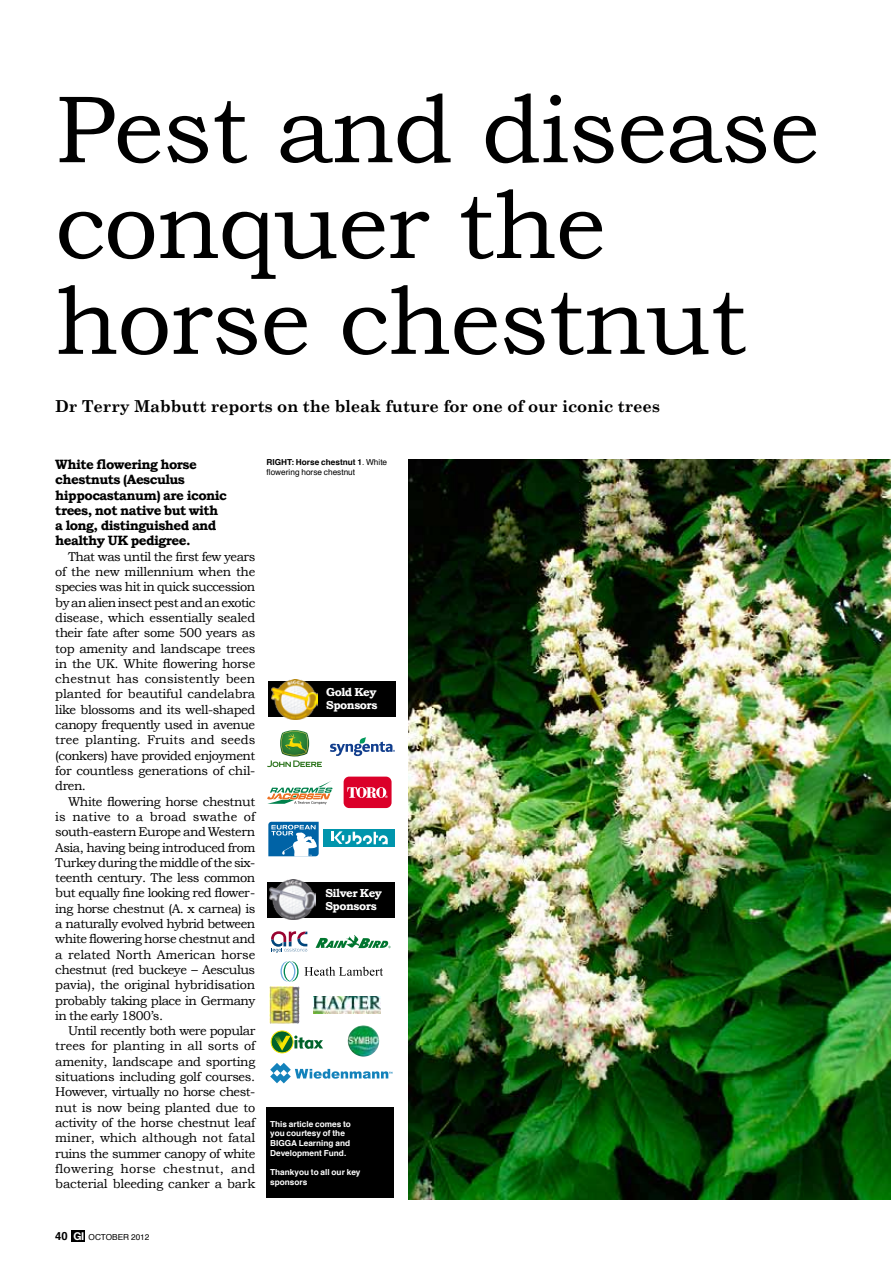
<style>
.page{position:relative;width:891px;height:1263px;background:#fff}
.page>*{position:absolute;margin:0;border:0;box-sizing:border-box;transform-origin:0 0}
.t1{font:95.85px/95.8px "Bookman Old Style";letter-spacing:-.01em;color:#000}
.t2{font:700 16.5px "Century Schoolbook";letter-spacing:-.01em;color:#000}
.t3{font:700 13.5px/15.3px "Bookman Old Style";letter-spacing:-.04em;color:#000}
.t4{font:12.75px "Bookman Old Style";letter-spacing:-.035em;color:#000}
.t5{font:12.75px "Bookman Old Style";letter-spacing:-.015em;color:#000}
.t6{font:12.75px "Bookman Old Style";letter-spacing:-.005em;color:#000}
.t7{font:12.75px "Bookman Old Style";color:#000}
.t8{font:12.75px "Bookman Old Style";letter-spacing:-.01em;color:#000}
.t9{font:12.75px "Bookman Old Style";letter-spacing:.015em;color:#000}
.t10{font:12.75px "Bookman Old Style";letter-spacing:.01em;color:#000}
.t11{font:700 11.55px/13px "Bookman Old Style";letter-spacing:-.04em;color:#fff}
.t12{font:700 8.25px/9.8px "Helvetica";color:#fff}
.t13{font:8.25px/9.8px "Helvetica";color:#000}
.s1{font-weight:700}
.s2{font-weight:700;font-size:11.25px}
.s3{font-family:"Helvetica Neue";font-weight:700;font-size:10.8px;color:#fff}
</style>
<div class="page">
<img style="left:408px;top:459px;width:482px;height:740px">
<div style="left:266px;top:1107px;width:128px;height:91px;background:#000"></div>
<div style="left:267px;top:882px;width:128px;height:36px;background:#000"></div>
<img style="left:269px;top:879px;width:46px;height:41px">
<img style="left:313px;top:996px;width:67px;height:17px">
<svg style="left:271px;top:931px;width:36px;height:22px"></svg>
<svg style="left:315px;top:935px;width:75px;height:13px"></svg>
<img style="left:269px;top:986px;width:30px;height:38px">
<svg style="left:280px;top:961px;width:18px;height:20px"></svg>
<svg style="left:304px;top:967px;width:79px;height:9px"></svg>
<svg style="left:355px;top:1025px;width:8px;height:3px"></svg>
<svg style="left:271px;top:1031px;width:22px;height:22px"></svg>
<div style="left:270px;top:1030px;width:23px;height:23px;border:1px solid #f6e600;border-radius:50%"></div>
<svg style="left:273px;top:1035px;width:50px;height:16px"></svg>
<svg style="left:270px;top:1063px;width:122px;height:20px"></svg>
<svg style="left:267px;top:730px;width:55px;height:37px"></svg>
<svg style="left:268px;top:821px;width:51px;height:36px"></svg>
<div style="left:323px;top:829px;width:72px;height:17px;background:#0095ac"></div>
<svg style="left:331px;top:831px;width:56px;height:13px"></svg>
<svg style="left:267px;top:781px;width:65px;height:23px"></svg>
<svg style="left:330px;top:737px;width:65px;height:19px"></svg>
<div style="left:343px;top:777px;width:48px;height:31px;background:#db0029;border-radius:6px"></div>
<svg style="left:347px;top:787px;width:40px;height:11px"></svg>
<div style="left:268px;top:681px;width:127px;height:36px;background:#000"></div>
<img style="left:271px;top:679px;width:46px;height:41px">
<div style="left:71px;top:1230px;width:14px;height:11px;background:#000"></div>
<p class="t1" style="left:55px;top:82px;width:765px">Pest and disease conquer the horse chestnut</p>
<p class="t2" style="left:55px;top:396px;width:606px">Dr Terry Mabbutt reports on the bleak future for one of our iconic trees</p>
<p class="t3" style="left:55px;top:456px;width:173px">White flowering horse chestnuts (Aesculus hippocastanum) are iconic trees, not native but with a long, distinguished and healthy UK pedigree.</p>
<p class="t4" style="left:68px;top:549px;width:189px">That was until the first few years</p>
<p class="t4" style="left:55px;top:564px;width:201px">of the new millennium when the</p>
<p class="t4" style="left:55px;top:580px;width:201px">species was hit in quick succession</p>
<p class="t4" style="left:55px;top:595px;width:201px">by an alien insect pest and an exotic</p>
<p class="t4" style="left:55px;top:610px;width:201px">disease, which essentially sealed</p>
<p class="t4" style="left:55px;top:626px;width:201px">their fate after some 500 years as</p>
<p class="t4" style="left:55px;top:641px;width:201px">top amenity and landscape trees</p>
<p class="t4" style="left:55px;top:656px;width:201px">in the UK. White flowering horse</p>
<p class="t7" style="left:55px;top:671px;width:201px">chestnut has consistently been</p>
<p class="t8" style="left:55px;top:687px;width:201px">planted for beautiful candelabra</p>
<p class="t4" style="left:55px;top:702px;width:201px">like blossoms and its well-shaped</p>
<p class="t4" style="left:55px;top:717px;width:201px">canopy frequently used in avenue</p>
<p class="t7" style="left:55px;top:733px;width:201px">tree planting. Fruits and seeds</p>
<p class="t4" style="left:55px;top:748px;width:201px">(conkers) have provided enjoyment</p>
<p class="t4" style="left:55px;top:763px;width:201px">for countless generations of chil-</p>
<p class="t4" style="left:55px;top:779px;width:32px">dren.</p>
<p class="t4" style="left:68px;top:794px;width:189px">White flowering horse chestnut</p>
<p class="t10" style="left:55px;top:809px;width:201px">is native to a broad swathe of</p>
<p class="t4" style="left:55px;top:824px;width:201px">south-eastern Europe and Western</p>
<p class="t4" style="left:55px;top:840px;width:201px">Asia, having being introduced from</p>
<p class="t4" style="left:55px;top:855px;width:201px">Turkey during the middle of the six-</p>
<p class="t4" style="left:55px;top:870px;width:201px">teenth century. The less common</p>
<p class="t4" style="left:55px;top:886px;width:201px">but equally fine looking red flower-</p>
<p class="t4" style="left:55px;top:901px;width:201px">ing horse chestnut (A. x carnea) is</p>
<p class="t4" style="left:55px;top:916px;width:201px">a naturally evolved hybrid between</p>
<p class="t4" style="left:55px;top:932px;width:201px">white flowering horse chestnut and</p>
<p class="t6" style="left:55px;top:947px;width:201px">a related North American horse</p>
<p class="t4" style="left:55px;top:962px;width:201px">chestnut (red buckeye – Aesculus</p>
<p class="t5" style="left:55px;top:977px;width:201px">pavia), the original hybridisation</p>
<p class="t4" style="left:55px;top:993px;width:201px">probably taking place in Germany</p>
<p class="t4" style="left:55px;top:1008px;width:109px">in the early 1800’s.</p>
<p class="t4" style="left:68px;top:1023px;width:189px">Until recently both were popular</p>
<p class="t6" style="left:55px;top:1039px;width:201px">trees for planting in all sorts of</p>
<p class="t4" style="left:55px;top:1054px;width:201px">amenity, landscape and sporting</p>
<p class="t4" style="left:55px;top:1069px;width:201px">situations including golf courses.</p>
<p class="t4" style="left:55px;top:1085px;width:201px">However, virtually no horse chest-</p>
<p class="t5" style="left:55px;top:1100px;width:201px">nut is now being planted due to</p>
<p class="t4" style="left:55px;top:1115px;width:201px">activity of the horse chestnut leaf</p>
<p class="t6" style="left:55px;top:1130px;width:201px">miner, which although not fatal</p>
<p class="t4" style="left:55px;top:1146px;width:201px">ruins the summer canopy of white</p>
<p class="t9" style="left:55px;top:1161px;width:201px">flowering horse chestnut, and</p>
<p class="t5" style="left:55px;top:1176px;width:201px">bacterial bleeding canker a bark</p>
<p class="t13" style="left:266px;top:458px;width:122px"><span class="s1">RIGHT: Horse chestnut 1</span>. White flowering horse chestnut</p>
<p class="t11" style="left:326px;top:685px;width:53px">Gold Key<br>Sponsors</p>
<p class="t11" style="left:325px;top:887px;width:58px">Silver Key<br>Sponsors</p>
<p class="t12" style="left:270px;top:1119px;width:82px">This article comes to you courtesy of the<br>BIGGA Learning and<br>Development Fund.</p>
<p class="t12" style="left:270px;top:1168px;width:92px">Thankyou to all our key sponsors</p>
<p class="t13" style="left:55px;top:1232px;width:96px"><span class="s2">40</span> <span class="s3">GI</span> OCTOBER 2012</p>
</div>
